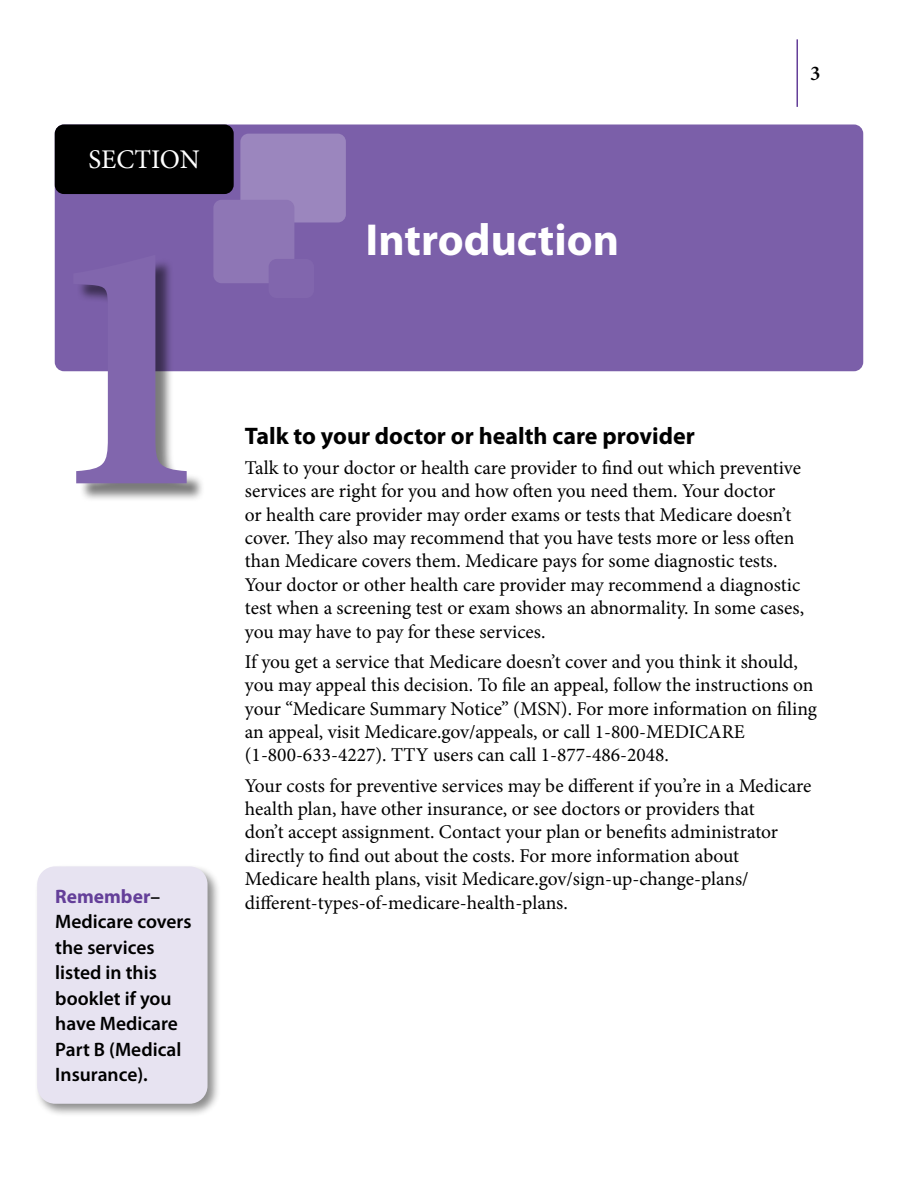
<style>
.page{position:relative;width:918px;height:1188px;background:#fff}
.page>*{position:absolute;margin:0;border:0;box-sizing:border-box;transform-origin:0 0}
.t1{font:700 360px "Minion Pro";color:#8166ad}
.PS_30pt_Section_Head{font:700 45px "Myriad Pro";color:#fff}
.t2{font:27px "Minion Pro";letter-spacing:-.005em;color:#fff}
.PS_Heading_2{font:700 24px "Myriad Pro";color:#000}
.t3{font:600 21px "Minion Pro";color:#000}
.PS_TEXT{font:19.5px/23.4px "Minion Pro";color:#000}
.PS_TEXT-2{font:600 19.5px/25.5px "Myriad Pro";color:#000}
.s1{font-weight:700;color:#643f99}
</style>
<div class="page">
<hr style="left:796px;top:39px;width:2px;height:68px;background:#643f99">
<div style="left:55px;top:124px;width:808px;height:247px;background:#7b5fa9;border-radius:9px"></div>
<div style="left:55px;top:124px;width:179px;height:70px;background:#000;border-radius:9px"></div>
<div style="left:240px;top:134px;width:106px;height:88px;background:#9b86be;border-radius:8px"></div>
<div style="left:213px;top:200px;width:81px;height:83px;background:#8e76b5;border-radius:8px"></div>
<div style="left:269px;top:259px;width:45px;height:39px;background:#8166ad;border-radius:8px"></div>
<div style="left:76px;top:258px;width:130px;height:244px;background:#000;opacity:.52"></div>
<div style="left:35px;top:864px;width:186px;height:254px;background:#000;opacity:.45"></div>
<div style="left:37px;top:866px;width:171px;height:238px;background:#e7e3f1;border-radius:18px"></div>
<h3 class="t2" style="left:89px;top:142px;width:113px">SECTION</h3>
<h1 class="t1" style="left:39px;top:115px;width:182px">1</h1>
<p class="PS_TEXT-2" style="left:55px;top:883px;width:138px"><span class="s1">Remember</span>–<br>Medicare covers the services listed in this booklet if you have Medicare<br>Part B (Medical<br>Insurance).</p>
<p class="PS_30pt_Section_Head" style="left:365px;top:210px;width:255px">Introduction</p>
<p class="t3" style="left:810px;top:59px;width:12px">3</p>
<p class="PS_Heading_2" style="left:245px;top:420px;width:451px">Talk to your doctor or health care provider</p>
<p class="PS_TEXT" style="left:245px;top:456px;width:561px">Talk to your doctor or health care provider to find out which preventive services are right for you and how often you need them. Your doctor<br>or health care provider may order exams or tests that Medicare doesn’t cover. They also may recommend that you have tests more or less often than Medicare covers them. Medicare pays for some diagnostic tests.<br>Your doctor or other health care provider may recommend a diagnostic test when a screening test or exam shows an abnormality. In some cases, you may have to pay for these services.</p>
<p class="PS_TEXT" style="left:245px;top:650px;width:574px">If you get a service that Medicare doesn’t cover and you think it should, you may appeal this decision. To file an appeal, follow the instructions on your “Medicare Summary Notice” (MSN). For more information on filing an appeal, visit Medicare.gov/appeals, or call 1-800-MEDICARE (1-800-633-4227). TTY users can call 1-877-486-2048.</p>
<p class="PS_TEXT" style="left:245px;top:774px;width:568px">Your costs for preventive services may be different if you’re in a Medicare health plan, have other insurance, or see doctors or providers that<br>don’t accept assignment. Contact your plan or benefits administrator directly to find out about the costs. For more information about Medicare health plans, visit Medicare.gov/sign‑up‑change‑plans/ different‑types‑of‑medicare‑health‑plans.</p>
</div>
